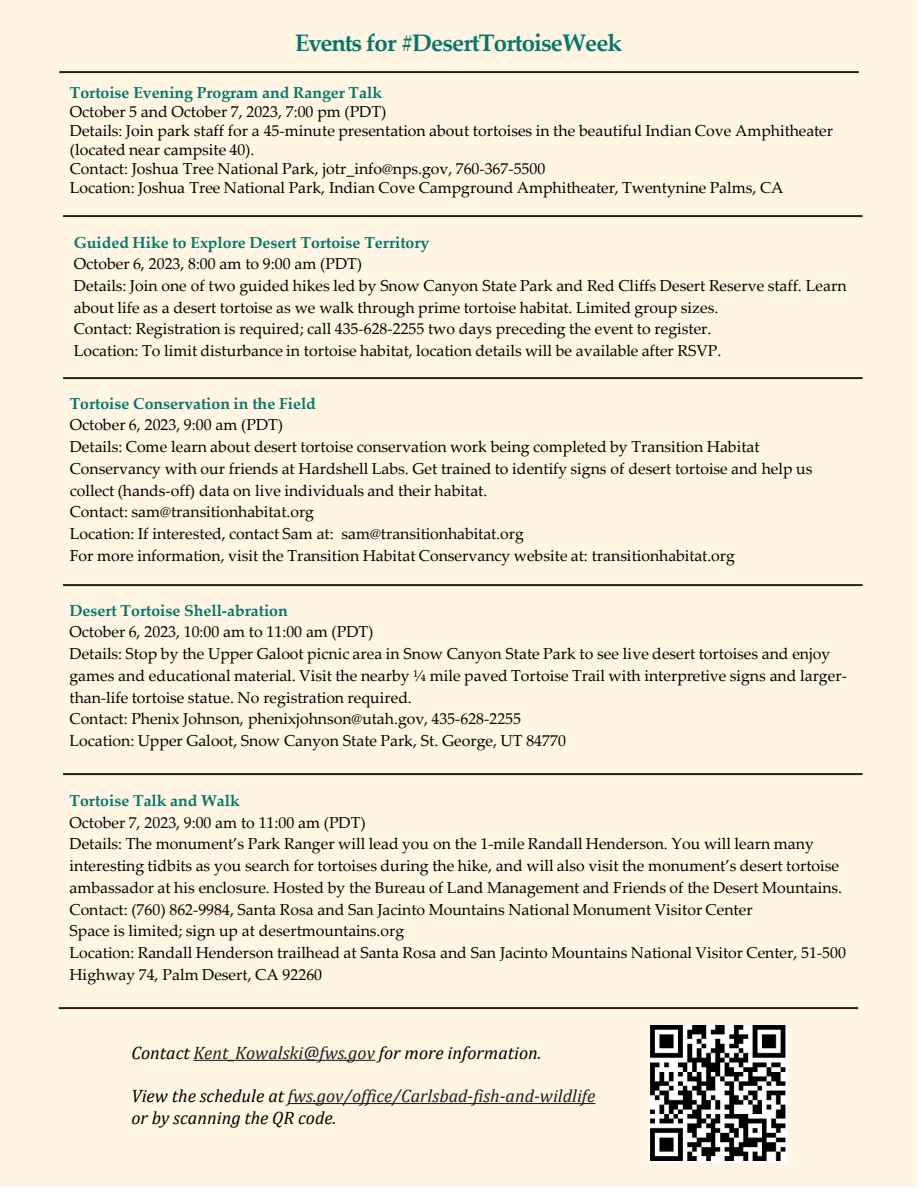
<style>
.page{position:relative;width:918px;height:1188px;background:#fff}
.page>*{position:absolute;margin:0;border:0;box-sizing:border-box;transform-origin:0 0}
.t1{font:700 24px "Palatino Linotype";letter-spacing:-.035em;color:#037769}
.t2{font:italic 18px "Cambria";letter-spacing:.005em;color:#000}
.t3{font:italic 18px "Cambria";color:#231f20}
.t4{font:15.9px/21.8px "Palatino Linotype";color:#000}
.t5{font:700 15.9px "Palatino Linotype";color:#037769}
.s1{color:#231f20}
.s2{color:#000}
</style>
<div class="page">
<div style="left:0;top:0;width:917px;height:1187px;background:#fff5e2"></div>
<hr style="left:59px;top:71px;width:800px;height:2px;background:#231f20">
<hr style="left:63px;top:215px;width:800px;height:2px;background:#231f20">
<hr style="left:59px;top:1007px;width:799px;height:2px;background:#231f20">
<hr style="left:63px;top:773px;width:800px;height:2px;background:#231f20">
<hr style="left:63px;top:584px;width:800px;height:2px;background:#231f20">
<hr style="left:63px;top:377px;width:800px;height:2px;background:#231f20">
<svg style="left:193px;top:1060px;width:182px;height:1px"></svg>
<svg style="left:288px;top:1103px;width:307px;height:1px"></svg>
<img style="left:648px;top:1026px;width:139px;height:137px">
<h2 class="t1" style="left:295px;top:26px;width:328px">Events for #DesertTortoiseWeek</h2>
<p class="t5" style="left:70px;top:82px;width:314px">Tortoise Evening Program and Ranger Talk</p>
<p class="t4" style="left:70px;top:100px;width:318px">October 5 and October 7, 2023, 7:00 pm (PDT)</p>
<p class="t4" style="left:70px;top:121px;width:765px;line-height:18.9px">Details: Join park staff for a 45-minute presentation about tortoises in the beautiful Indian Cove Amphitheater (located near campsite 40).</p>
<p class="t4" style="left:70px;top:157px;width:477px">Contact: Joshua Tree National Park, jotr_info@nps.gov, 760-367-5500</p>
<p class="t4" style="left:70px;top:176px;width:715px">Location: Joshua Tree National Park, Indian Cove Campground Amphitheater, Twentynine Palms, CA</p>
<p class="t5" style="left:74px;top:231px;width:357px">Guided Hike to Explore Desert Tortoise Territory</p>
<p class="t4" style="left:74px;top:252px;width:290px">October 6, 2023, 8:00 am to 9:00 am (PDT)</p>
<p class="t4" style="left:74px;top:274px;width:774px">Details: Join one of two guided hikes led by Snow Canyon State Park and Red Cliffs Desert Reserve staff. Learn about life as a desert tortoise as we walk through prime tortoise habitat. Limited group sizes.</p>
<p class="t4" style="left:74px;top:318px;width:639px">Contact: Registration is required; call 435-628-2255 two days preceding the event to register.</p>
<p class="t4" style="left:74px;top:339px;width:649px">Location: To limit disturbance in tortoise habitat, location details will be available after RSVP.</p>
<p class="t5" style="left:70px;top:392px;width:248px">Tortoise Conservation in the Field</p>
<p class="t4" style="left:70px;top:414px;width:215px">October 6, 2023, 9:00 am (PDT)</p>
<p class="t4" style="left:70px;top:435px;width:744px">Details: Come learn about desert tortoise conservation work being completed by Transition Habitat<br>Conservancy with our friends at Hardshell Labs. Get trained to identify signs of desert tortoise and help us collect (hands-off) data on live individuals and their habitat.</p>
<p class="t4" style="left:70px;top:500px;width:246px">Contact: sam@transitionhabitat.org</p>
<p class="t4" style="left:70px;top:522px;width:456px">Location: If interested, contact Sam at: sam@transitionhabitat.org</p>
<p class="t4" style="left:70px;top:544px;width:667px">For more information, visit the Transition Habitat Conservancy website at: transitionhabitat.org</p>
<p class="t5" style="left:69px;top:599px;width:220px">Desert Tortoise Shell-abration</p>
<p class="t4" style="left:69px;top:621px;width:306px">October 6, 2023, 10:00 am to 11:00 am (PDT)</p>
<p class="t4" style="left:69px;top:642px;width:779px">Details: Stop by the Upper Galoot picnic area in Snow Canyon State Park to see live desert tortoises and enjoy games and educational material. Visit the nearby ¼ mile paved Tortoise Trail with interpretive signs and larger&shy;than-life tortoise statue. No registration required.</p>
<p class="t4" style="left:70px;top:707px;width:453px">Contact: Phenix Johnson, phenixjohnson@utah.gov, 435-628-2255</p>
<p class="t4" style="left:70px;top:729px;width:498px">Location: Upper Galoot, Snow Canyon State Park, St. George, UT 84770</p>
<p class="t5" style="left:70px;top:789px;width:172px">Tortoise Talk and Walk</p>
<p class="t4" style="left:70px;top:811px;width:298px">October 7, 2023, 9:00 am to 11:00 am (PDT)</p>
<p class="t4" style="left:70px;top:833px;width:774px">Details: The monument’s Park Ranger will lead you on the 1-mile Randall Henderson. You will learn many interesting tidbits as you search for tortoises during the hike, and will also visit the monument’s desert tortoise ambassador at his enclosure. Hosted by the Bureau of Land Management and Friends of the Desert Mountains.</p>
<p class="t4" style="left:70px;top:898px;width:685px">Contact: (760) 862-9984, Santa Rosa and San Jacinto Mountains National Monument Visitor Center</p>
<p class="t4" style="left:70px;top:919px;width:336px">Space is limited; sign up at desertmountains.org</p>
<p class="t4" style="left:70px;top:941px;width:778px">Location: Randall Henderson trailhead at Santa Rosa and San Jacinto Mountains National Visitor Center, 51-500<br>Highway 74, Palm Desert, CA 92260</p>
<p class="t2" style="left:131px;top:1040px;width:412px">Contact <span class="s1">Kent_Kowalski@fws.gov</span> for more information.</p>
<p class="t3" style="left:131px;top:1083px;width:465px"><span class="s2">View the schedule at</span> fws.gov/office/Carlsbad-fish-and-wildlife</p>
<p class="t2" style="left:131px;top:1105px;width:207px">or by scanning the QR code.</p>
</div>
